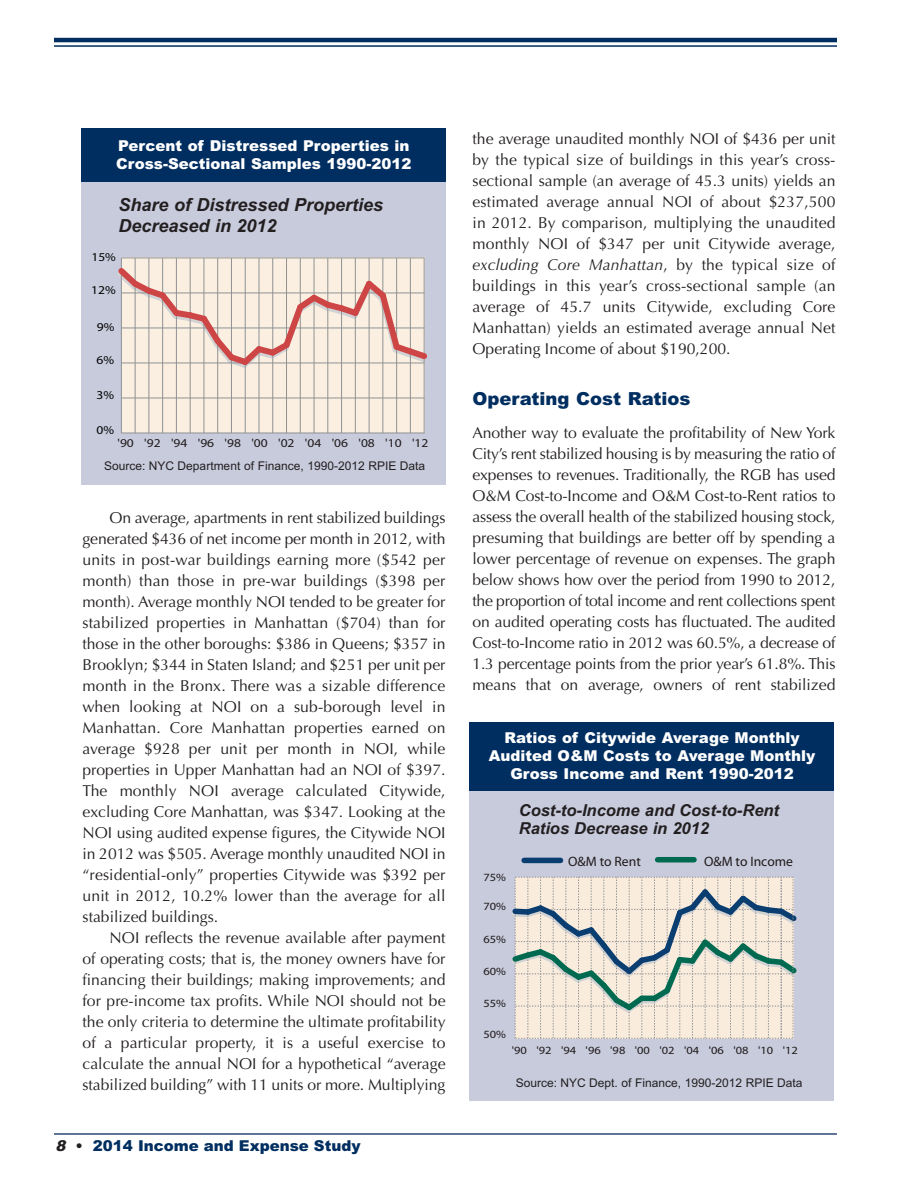
<style>
.page{position:relative;width:918px;height:1188px;background:#fff}
.page>*{position:absolute;margin:0;border:0;box-sizing:border-box;transform-origin:0 0}
.t1{font:italic 700 18px/21px "Arial";color:#231f20}
.t2{font:900 18px "Arial";color:#002e60}
.t3{font:italic 700 16.5px/18px "Arial";color:#231f20}
.t4{font:15.75px/21px "Optima";color:#231f20;text-align:justify}
.t5{font:900 15px/18px "Arial";color:#fff;text-align:center}
.t6{font:900 15px "Arial";color:#002e60}
.t7{font:13.65px "Myriad";color:#201a1a}
.t8{font:12px "Arial";color:#231f20}
.t9{font:12px "Myriad";color:#201a1a;scale:1.12 1}
.t10{font:12px "Myriad";color:#030202;scale:1.12 1}
.t11{font:11.1px "Myriad";color:#201a1a;scale:1.12 1}
.s1{font-style:italic;color:#231f20}
.s2{color:#231f20}
.s3{font-style:italic}
</style>
<div class="page">
<hr style="left:54px;top:38px;width:783px;height:4px;background:#002e60">
<hr style="left:54px;top:45px;width:783px;height:2px;background:#002e60">
<hr style="left:54px;top:1133px;width:783px;height:2px;background:#2a4875">
<div style="left:469px;top:789px;width:365px;height:311px;background:#c7cbdc"></div>
<div style="left:524px;top:858px;width:37px;height:5px;background:#0a3d70"></div>
<div style="left:658px;top:857px;width:36px;height:5px;background:#006a51"></div>
<svg style="left:512px;top:877px;width:285px;height:162px;background:#dcd8ce"></svg>
<div style="left:469px;top:723px;width:365px;height:68px;background:#002e60"></div>
<div style="left:81px;top:158px;width:365px;height:327px;background:#c7cbdc"></div>
<div style="left:122px;top:258px;width:303px;height:175px;background:#faefe0"></div>
<hr style="left:121px;top:258px;width:1px;height:175px;background:#909294">
<hr style="left:135px;top:258px;width:1px;height:175px;background:#909294">
<hr style="left:149px;top:258px;width:1px;height:175px;background:#909294">
<hr style="left:162px;top:258px;width:1px;height:175px;background:#909294">
<hr style="left:176px;top:258px;width:1px;height:175px;background:#909294">
<hr style="left:190px;top:258px;width:1px;height:175px;background:#909294">
<hr style="left:204px;top:258px;width:1px;height:175px;background:#909294">
<hr style="left:217px;top:258px;width:1px;height:175px;background:#909294">
<hr style="left:231px;top:258px;width:1px;height:175px;background:#909294">
<hr style="left:245px;top:258px;width:1px;height:175px;background:#909294">
<hr style="left:259px;top:258px;width:1px;height:175px;background:#909294">
<hr style="left:272px;top:258px;width:1px;height:175px;background:#909294">
<hr style="left:286px;top:258px;width:1px;height:175px;background:#909294">
<hr style="left:300px;top:258px;width:1px;height:175px;background:#909294">
<hr style="left:314px;top:258px;width:1px;height:175px;background:#909294">
<hr style="left:327px;top:258px;width:1px;height:175px;background:#909294">
<hr style="left:341px;top:258px;width:1px;height:175px;background:#909294">
<hr style="left:355px;top:258px;width:1px;height:175px;background:#909294">
<hr style="left:369px;top:258px;width:1px;height:175px;background:#909294">
<hr style="left:382px;top:258px;width:1px;height:175px;background:#909294">
<hr style="left:396px;top:258px;width:1px;height:175px;background:#909294">
<hr style="left:410px;top:258px;width:1px;height:175px;background:#909294">
<hr style="left:424px;top:258px;width:1px;height:175px;background:#909294">
<hr style="left:122px;top:433px;width:303px;height:1px;background:#909294">
<hr style="left:122px;top:398px;width:303px;height:1px;background:#909294">
<hr style="left:122px;top:258px;width:303px;height:1px;background:#909294">
<svg style="left:118px;top:262px;width:309px;height:111px"></svg>
<div style="left:81px;top:128px;width:365px;height:54px;background:#002e60"></div>
<p class="t5" style="left:116px;top:137px;width:297px;text-align:left">Percent of Distressed Properties in<br>Cross-Sectional Samples 1990-2012</p>
<p class="t1" style="left:118px;top:194px;width:266px">Share of Distressed Properties<br>Decreased in 2012</p>
<p class="t10" style="left:91px;top:252px;width:23px">15%</p>
<p class="t10" style="left:91px;top:286px;width:23px">12%</p>
<p class="t10" style="left:97px;top:322px;width:17px">9%</p>
<p class="t10" style="left:97px;top:356px;width:17px">6%</p>
<p class="t10" style="left:97px;top:391px;width:17px">3%</p>
<p class="t10" style="left:97px;top:426px;width:17px">0%</p>
<p class="t9" style="left:118px;top:439px;width:16px">'90</p>
<p class="t9" style="left:171px;top:439px;width:16px">'94</p>
<p class="t9" style="left:251px;top:439px;width:16px">'00</p>
<p class="t9" style="left:332px;top:439px;width:16px">'06</p>
<p class="t9" style="left:385px;top:439px;width:16px">'10</p>
<p class="t9" style="left:144px;top:439px;width:16px">'92</p>
<p class="t9" style="left:198px;top:439px;width:40px">'96 '98</p>
<p class="t9" style="left:278px;top:439px;width:40px">'02 '04</p>
<p class="t9" style="left:358px;top:439px;width:16px">'08</p>
<p class="t9" style="left:412px;top:439px;width:16px">'12</p>
<p class="t8" style="left:104px;top:459px;width:322px">Source: NYC Department of Finance, 1990-2012 RPIE Data</p>
<p class="t4" style="left:83px;top:507px;width:365px;text-indent:27px">On average, apartments in rent stabilized buildings generated $436 of net income per month in 2012, with units in post-war buildings earning more ($542 per month) than those in pre-war buildings ($398 per month). Average monthly NOI tended to be greater for stabilized properties in Manhattan ($704) than for those in the other boroughs: $386 in Queens; $357 in Brooklyn; $344 in Staten Island; and $251 per unit per month in the Bronx. There was a sizable difference when looking at NOI on a sub-borough level in Manhattan. Core Manhattan properties earned on average $928 per unit per month in NOI, while properties in Upper Manhattan had an NOI of $397.<br>The monthly NOI average calculated Citywide, excluding Core Manhattan, was $347. Looking at the NOI using audited expense figures, the Citywide NOI in 2012 was $505. Average monthly unaudited NOI in “residential-only” properties Citywide was $392 per unit in 2012, 10.2% lower than the average for all stabilized buildings.</p>
<p class="t4" style="left:83px;top:927px;width:365px;text-indent:27px">NOI reflects the revenue available after payment of operating costs; that is, the money owners have for financing their buildings; making improvements; and for pre-income tax profits. While NOI should not be the only criteria to determine the ultimate profitability of a particular property, it is a useful exercise to calculate the annual NOI for a hypothetical “average stabilized building” with 11 units or more. Multiplying</p>
<p class="t6" style="left:55px;top:1137px;width:307px"><span class="s1">8</span> <span class="s2">•</span> 2014 Income and Expense Study</p>
<p class="t4" style="left:473px;top:129px;width:365px">the average unaudited monthly NOI of $436 per unit by the typical size of buildings in this year’s cross&shy;sectional sample (an average of 45.3 units) yields an estimated average annual NOI of about $237,500 in 2012. By comparison, multiplying the unaudited monthly NOI of $347 per unit Citywide average, <span class="s3">excluding Core Manhattan</span>, by the typical size of buildings in this year’s cross-sectional sample (an average of 45.7 units Citywide, excluding Core Manhattan) yields an estimated average annual Net Operating Income of about $190,200.</p>
<p class="t2" style="left:472px;top:388px;width:219px">Operating Cost Ratios</p>
<p class="t4" style="left:472px;top:423px;width:365px">Another way to evaluate the profitability of New York City’s rent stabilized housing is by measuring the ratio of expenses to revenues. Traditionally, the RGB has used O&amp;M Cost-to-Income and O&amp;M Cost-to-Rent ratios to assess the overall health of the stabilized housing stock, presuming that buildings are better off by spending a lower percentage of revenue on expenses. The graph below shows how over the period from 1990 to 2012, the proportion of total income and rent collections spent on audited operating costs has fluctuated. The audited Cost-to-Income ratio in 2012 was 60.5%, a decrease of 1.3 percentage points from the prior year’s 61.8%. This means that on average, owners of rent stabilized</p>
<p class="t5" style="left:489px;top:729px;width:328px">Ratios of Citywide Average Monthly<br>Audited O&amp;M Costs to Average Monthly<br>Gross Income and Rent 1990-2012</p>
<p class="t3" style="left:519px;top:801px;width:262px">Cost-to-Income and Cost-to-Rent<br>Ratios Decrease in 2012</p>
<p class="t11" style="left:483px;top:873px;width:22px">75%</p>
<p class="t11" style="left:483px;top:902px;width:22px">70%</p>
<p class="t11" style="left:483px;top:935px;width:22px">65%</p>
<p class="t11" style="left:483px;top:967px;width:22px">60%</p>
<p class="t11" style="left:483px;top:999px;width:22px">55%</p>
<p class="t11" style="left:483px;top:1030px;width:22px">50%</p>
<p class="t7" style="left:568px;top:856px;width:74px">O&amp;M to Rent</p>
<p class="t7" style="left:704px;top:856px;width:90px">O&amp;M to Income</p>
<p class="t11" style="left:512px;top:1046px;width:15px">'90</p>
<p class="t11" style="left:561px;top:1046px;width:15px">'94</p>
<p class="t11" style="left:635px;top:1046px;width:15px">'00</p>
<p class="t11" style="left:709px;top:1046px;width:15px">'06</p>
<p class="t11" style="left:758px;top:1046px;width:15px">'10</p>
<p class="t11" style="left:536px;top:1046px;width:15px">'92</p>
<p class="t11" style="left:586px;top:1046px;width:37px">'96 '98</p>
<p class="t11" style="left:660px;top:1046px;width:37px">'02 '04</p>
<p class="t11" style="left:733px;top:1046px;width:15px">'08</p>
<p class="t11" style="left:783px;top:1046px;width:15px">'12</p>
<p class="t8" style="left:516px;top:1075px;width:288px">Source: NYC Dept. of Finance, 1990-2012 RPIE Data</p>
</div>
